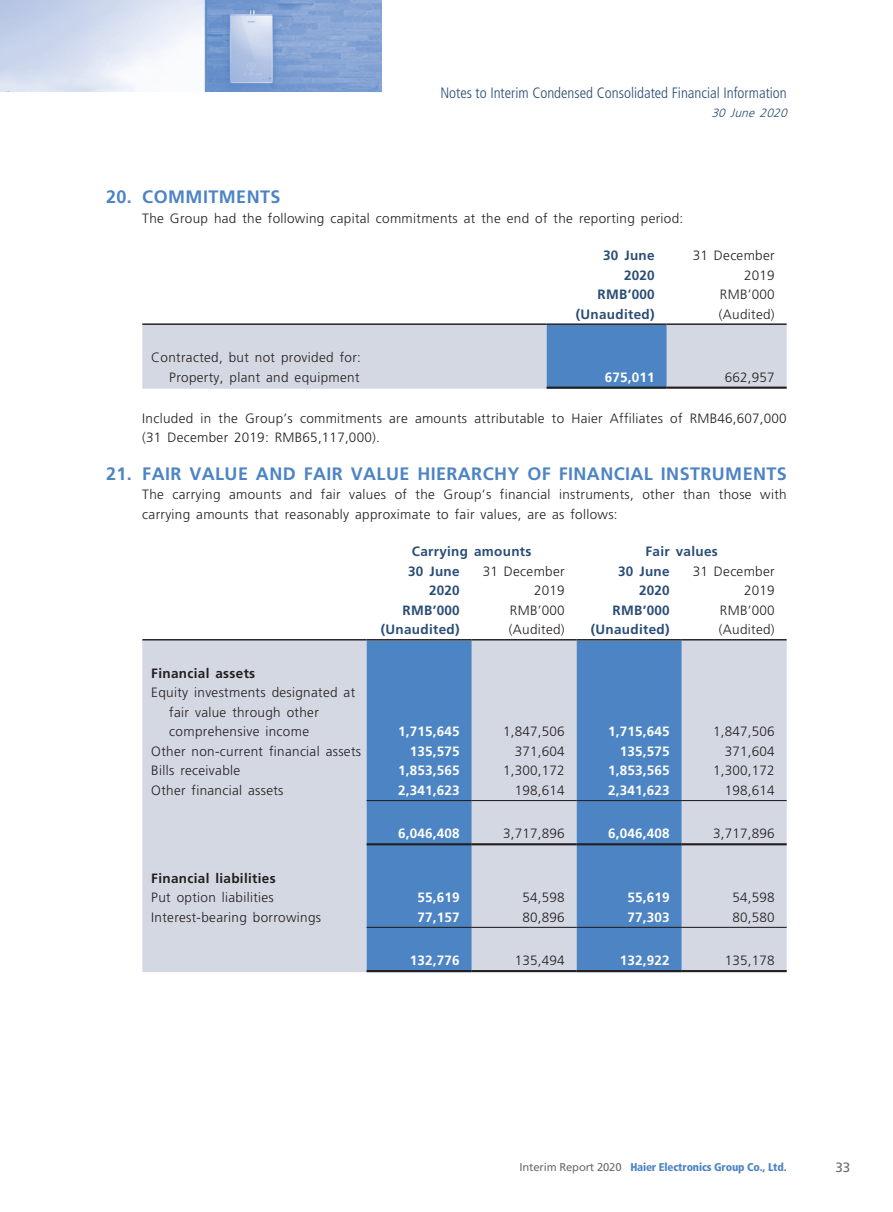
<style>
.page{position:relative;width:893px;height:1212px;background:#fff}
.page>*{position:absolute;margin:0;border:0;box-sizing:border-box;transform-origin:0 0}
._03_H1{font:700 18px "Frutiger LT Std";letter-spacing:.02em;color:#4d84c4}
.t1{font:300 condensed 15px "Frutiger LT Std";color:#294d76}
._12___P2{font:300 13.5px/19.5px "Frutiger LT Std";letter-spacing:.025em;color:#231f20}
._15_Table_Stub{font:300 13.5px/19.5px "Frutiger LT Std";letter-spacing:.025em;color:#231f20}
._01_Body_Text{font:300 13.5px/19.5px "Frutiger LT Std";letter-spacing:.015em;color:#231f20;text-align:right}
._01_Body_Text-2{font:700 13.5px "Frutiger LT Std";letter-spacing:.015em;color:#fff}
._01_Body_Text-3{font:700 13.5px/19.5px "Frutiger LT Std";letter-spacing:.025em;color:#294d76;text-align:right}
._15_Table_Stub-2{font:700 13.5px "Frutiger LT Std";letter-spacing:.025em;color:#231f20}
.t2{font:13.5px "Frutiger LT Std";color:#6c6d70}
.t3{font:italic 300 12px "Frutiger LT Std";color:#294d76}
.t4{font:900 condensed 11.25px "Frutiger LT Std";letter-spacing:-.015em;color:#4d84c4}
.s1{font-weight:400;font-stretch:normal;color:#6c6d70}
</style>
<div class="page">
<img style="left:0;top:0;width:381px;height:91px">
<svg style="left:142px;top:325px;width:645px;height:64px"></svg>
<hr style="left:142px;top:323px;width:405px;height:2px;background:#231f20">
<hr style="left:547px;top:323px;width:120px;height:2px;background:#231f20">
<hr style="left:667px;top:323px;width:120px;height:2px;background:#231f20">
<hr style="left:547px;top:387px;width:120px;height:2px;background:#231f20">
<hr style="left:667px;top:387px;width:120px;height:2px;background:#231f20">
<div style="left:142px;top:640px;width:645px;height:332px;background:#d4d8e2"></div>
<svg style="left:367px;top:640px;width:315px;height:330px;fill:#4d84c4"></svg>
<hr style="left:142px;top:639px;width:225px;height:1px;background:#231f20">
<hr style="left:367px;top:639px;width:105px;height:1px;background:#231f20">
<hr style="left:472px;top:639px;width:105px;height:1px;background:#231f20">
<hr style="left:577px;top:639px;width:105px;height:1px;background:#231f20">
<hr style="left:682px;top:639px;width:105px;height:1px;background:#231f20">
<hr style="left:367px;top:800px;width:105px;height:1px;background:#231f20">
<hr style="left:472px;top:800px;width:105px;height:1px;background:#231f20">
<hr style="left:577px;top:800px;width:105px;height:1px;background:#231f20">
<hr style="left:682px;top:800px;width:105px;height:1px;background:#231f20">
<hr style="left:367px;top:843px;width:105px;height:2px;background:#231f20">
<hr style="left:472px;top:843px;width:105px;height:2px;background:#231f20">
<hr style="left:577px;top:843px;width:105px;height:2px;background:#231f20">
<hr style="left:682px;top:843px;width:105px;height:2px;background:#231f20">
<hr style="left:367px;top:927px;width:105px;height:1px;background:#231f20">
<hr style="left:472px;top:927px;width:105px;height:1px;background:#231f20">
<hr style="left:577px;top:927px;width:105px;height:1px;background:#231f20">
<hr style="left:682px;top:927px;width:105px;height:1px;background:#231f20">
<hr style="left:367px;top:970px;width:105px;height:2px;background:#231f20">
<hr style="left:472px;top:970px;width:105px;height:2px;background:#231f20">
<hr style="left:577px;top:970px;width:105px;height:2px;background:#231f20">
<hr style="left:682px;top:970px;width:105px;height:2px;background:#231f20">
<p class="t1" style="left:440px;top:85px;width:348px">Notes to Interim Condensed Consolidated Financial Information</p>
<p class="t3" style="left:711px;top:106px;width:80px">30 June 2020</p>
<p class="_03_H1" style="left:106px;top:186px;width:176px">20. COMMITMENTS</p>
<p class="_12___P2" style="left:142px;top:208px;width:543px">The Group had the following capital commitments at the end of the reporting period:</p>
<p class="_01_Body_Text-3" style="left:603px;top:246px;width:53px">30 June<br>2020</p>
<p class="_01_Body_Text" style="left:693px;top:246px;width:83px">31 December<br>2019</p>
<p class="_01_Body_Text-3" style="left:598px;top:285px;width:59px">RMB’000</p>
<p class="_01_Body_Text" style="left:720px;top:285px;width:56px">RMB’000</p>
<p class="_01_Body_Text-3" style="left:576px;top:304px;width:80px">(Unaudited)</p>
<p class="_01_Body_Text" style="left:719px;top:304px;width:57px">(Audited)</p>
<p class="_15_Table_Stub" style="left:151px;top:348px;width:211px">Contracted, but not provided for:</p>
<p class="_15_Table_Stub" style="left:169px;top:367px;width:192px">Property, plant and equipment</p>
<p class="_01_Body_Text-2" style="left:605px;top:369px;width:51px">675,011</p>
<p class="_01_Body_Text" style="left:725px;top:367px;width:51px">662,957</p>
<p class="_12___P2" style="left:142px;top:409px;width:646px">Included in the Group’s commitments are amounts attributable to Haier Affiliates of RMB46,607,000 (31 December 2019: RMB65,117,000).</p>
<p class="_03_H1" style="left:106px;top:463px;width:682px">21. FAIR VALUE AND FAIR VALUE HIERARCHY OF FINANCIAL INSTRUMENTS</p>
<p class="_12___P2" style="left:142px;top:485px;width:646px">The carrying amounts and fair values of the Group’s financial instruments, other than those with carrying amounts that reasonably approximate to fair values, are as follows:</p>
<p class="_01_Body_Text-3" style="left:412px;top:542px;width:121px">Carrying amounts</p>
<p class="_01_Body_Text-3" style="left:645px;top:542px;width:74px">Fair values</p>
<p class="_01_Body_Text-3" style="left:408px;top:561px;width:53px">30 June<br>2020</p>
<p class="_01_Body_Text" style="left:483px;top:562px;width:83px">31 December<br>2019</p>
<p class="_01_Body_Text-3" style="left:618px;top:561px;width:53px">30 June<br>2020</p>
<p class="_01_Body_Text" style="left:693px;top:562px;width:83px">31 December<br>2019</p>
<p class="_01_Body_Text-3" style="left:403px;top:600px;width:59px">RMB’000</p>
<p class="_01_Body_Text" style="left:510px;top:601px;width:56px">RMB’000</p>
<p class="_01_Body_Text-3" style="left:613px;top:600px;width:59px">RMB’000</p>
<p class="_01_Body_Text" style="left:720px;top:601px;width:56px">RMB’000</p>
<p class="_01_Body_Text-3" style="left:381px;top:620px;width:80px">(Unaudited)</p>
<p class="_01_Body_Text" style="left:509px;top:620px;width:57px">(Audited)</p>
<p class="_01_Body_Text-3" style="left:591px;top:620px;width:80px">(Unaudited)</p>
<p class="_01_Body_Text" style="left:719px;top:620px;width:57px">(Audited)</p>
<p class="_15_Table_Stub-2" style="left:151px;top:665px;width:105px">Financial assets</p>
<p class="_15_Table_Stub" style="left:169px;top:683px;width:187px;text-indent:-18px">Equity investments designated at fair value through other comprehensive income</p>
<p class="_01_Body_Text-2" style="left:398px;top:724px;width:63px">1,715,645</p>
<p class="_01_Body_Text" style="left:503px;top:722px;width:63px">1,847,506</p>
<p class="_01_Body_Text-2" style="left:608px;top:724px;width:63px">1,715,645</p>
<p class="_01_Body_Text" style="left:713px;top:722px;width:63px">1,847,506</p>
<p class="_15_Table_Stub" style="left:151px;top:742px;width:211px">Other non-current financial assets</p>
<p class="_01_Body_Text-2" style="left:410px;top:743px;width:51px">135,575</p>
<p class="_01_Body_Text" style="left:515px;top:742px;width:51px">371,604</p>
<p class="_01_Body_Text-2" style="left:620px;top:743px;width:51px">135,575</p>
<p class="_01_Body_Text" style="left:725px;top:742px;width:51px">371,604</p>
<p class="_15_Table_Stub" style="left:151px;top:761px;width:90px">Bills receivable</p>
<p class="_01_Body_Text-2" style="left:398px;top:763px;width:63px">1,853,565</p>
<p class="_01_Body_Text" style="left:503px;top:761px;width:63px">1,300,172</p>
<p class="_01_Body_Text-2" style="left:608px;top:763px;width:63px">1,853,565</p>
<p class="_01_Body_Text" style="left:713px;top:761px;width:63px">1,300,172</p>
<p class="_15_Table_Stub" style="left:151px;top:781px;width:134px">Other financial assets</p>
<p class="_01_Body_Text-2" style="left:398px;top:782px;width:63px">2,341,623</p>
<p class="_01_Body_Text" style="left:515px;top:781px;width:51px">198,614</p>
<p class="_01_Body_Text-2" style="left:608px;top:782px;width:63px">2,341,623</p>
<p class="_01_Body_Text" style="left:725px;top:781px;width:51px">198,614</p>
<p class="_01_Body_Text-2" style="left:398px;top:826px;width:63px">6,046,408</p>
<p class="_01_Body_Text" style="left:503px;top:824px;width:63px">3,717,896</p>
<p class="_01_Body_Text-2" style="left:608px;top:826px;width:63px">6,046,408</p>
<p class="_01_Body_Text" style="left:713px;top:824px;width:63px">3,717,896</p>
<p class="_15_Table_Stub-2" style="left:151px;top:870px;width:126px">Financial liabilities</p>
<p class="_15_Table_Stub" style="left:151px;top:888px;width:124px">Put option liabilities</p>
<p class="_01_Body_Text-2" style="left:417px;top:889px;width:44px">55,619</p>
<p class="_01_Body_Text" style="left:522px;top:888px;width:44px">54,598</p>
<p class="_01_Body_Text-2" style="left:627px;top:889px;width:44px">55,619</p>
<p class="_01_Body_Text" style="left:732px;top:888px;width:44px">54,598</p>
<p class="_15_Table_Stub" style="left:151px;top:907px;width:171px">Interest-bearing borrowings</p>
<p class="_01_Body_Text-2" style="left:417px;top:909px;width:44px">77,157</p>
<p class="_01_Body_Text" style="left:522px;top:907px;width:44px">80,896</p>
<p class="_01_Body_Text-2" style="left:627px;top:909px;width:44px">77,303</p>
<p class="_01_Body_Text" style="left:732px;top:907px;width:44px">80,580</p>
<p class="_01_Body_Text-2" style="left:410px;top:952px;width:51px">132,776</p>
<p class="_01_Body_Text" style="left:515px;top:951px;width:51px">135,494</p>
<p class="_01_Body_Text-2" style="left:620px;top:952px;width:51px">132,922</p>
<p class="_01_Body_Text" style="left:725px;top:951px;width:51px">135,178</p>
<p class="t4" style="left:520px;top:1160px;width:269px"><span class="s1">Interim Report 2020</span> Haier Electronics Group Co., Ltd.</p>
<p class="t2" style="left:836px;top:1159px;width:16px">33</p>
</div>
